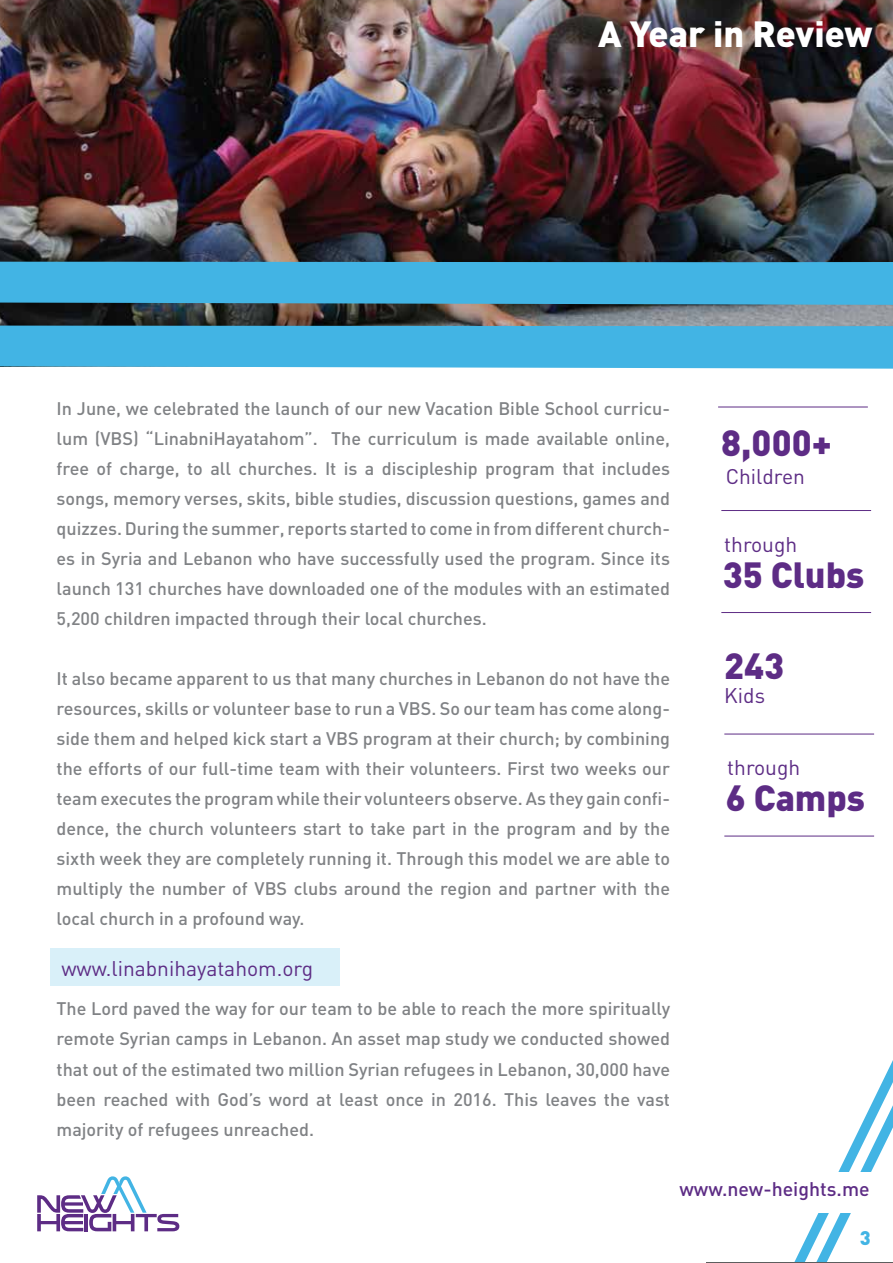
<style>
.page{position:relative;width:893px;height:1263px;background:#fff}
.page>*{position:absolute;margin:0;border:0;box-sizing:border-box;transform-origin:0 0}
.t1{font:900 36px "DIN";color:#5d2c85}
.t2{font:900 36px "DIN";color:#fff}
.t3{font:21px "DIN";color:#5d2c85}
.t4{font:500 19.5px "DIN";color:#5d2c85}
.t5{font:900 19.5px "DIN";color:#42b4e4}
.t6{font:500 18px/30px "DIN";color:#808285;text-align:justify}
</style>
<div class="page">
<div style="left:51px;top:948px;width:289px;height:38px;background:#d9f0f9"></div>
<svg style="left:794px;top:1060px;width:99px;height:202px"></svg>
<div style="left:525px;top:1172px;width:368px;height:40px;background:#fff"></div>
<svg style="left:37px;top:1176px;width:142px;height:55px"></svg>
<hr style="left:706px;top:1262px;width:187px;height:1px;background:#5d5e5e">
<img style="left:0;top:0;width:893px;height:325px">
<div style="left:0;top:262px;width:893px;height:43px;background:#42b4e4"></div>
<svg style="left:0;top:325px;width:893px;height:44px;background:#48b4e2"></svg>
<hr style="left:721px;top:510px;width:150px;height:1px;background:#5d2c85">
<hr style="left:721px;top:612px;width:150px;height:1px;background:#5d2c85">
<hr style="left:724px;top:734px;width:150px;height:1px;background:#5d2c85">
<hr style="left:724px;top:836px;width:150px;height:1px;background:#5d2c85">
<hr style="left:718px;top:407px;width:150px;height:1px;background:#5d2c85">
<h1 class="t2" style="left:598px;top:10px;width:276px">A Year in Review</h1>
<p class="t6" style="left:57px;top:393px;width:615px">In June, we celebrated the launch of our new Vacation Bible School curricu&shy;lum (VBS) “LinabniHayatahom”. The curriculum is made available online, free of charge, to all churches. It is a discipleship program that includes songs, memory verses, skits, bible studies, discussion questions, games and quizzes. During the summer, reports started to come in from different church&shy;es in Syria and Lebanon who have successfully used the program. Since its launch 131 churches have downloaded one of the modules with an estimated 5,200 children impacted through their local churches.</p>
<p class="t6" style="left:57px;top:663px;width:615px">It also became apparent to us that many churches in Lebanon do not have the resources, skills or volunteer base to run a VBS. So our team has come along&shy;side them and helped kick start a VBS program at their church; by combining the efforts of our full-time team with their volunteers. First two weeks our team executes the program while their volunteers observe. As they gain confi&shy;dence, the church volunteers start to take part in the program and by the sixth week they are completely running it. Through this model we are able to multiply the number of VBS clubs around the region and partner with the local church in a profound way.</p>
<p class="t3" style="left:61px;top:956px;width:253px">www.linabnihayatahom.org</p>
<p class="t6" style="left:57px;top:993px;width:615px">The Lord paved the way for our team to be able to reach the more spiritually remote Syrian camps in Lebanon. An asset map study we conducted showed that out of the estimated two million Syrian refugees in Lebanon, 30,000 have been reached with God’s word at least once in 2016. This leaves the vast majority of refugees unreached.</p>
<h1 class="t1" style="left:721px;top:419px;width:112px">8,000+</h1>
<p class="t3" style="left:726px;top:464px;width:81px">Children</p>
<p class="t3" style="left:724px;top:531px;width:75px">through</p>
<h1 class="t1" style="left:723px;top:551px;width:143px">35 Clubs</h1>
<h1 class="t1" style="left:724px;top:642px;width:62px">243</h1>
<p class="t3" style="left:724px;top:683px;width:42px">Kids</p>
<p class="t3" style="left:727px;top:755px;width:75px">through</p>
<h1 class="t1" style="left:726px;top:774px;width:141px">6 Camps</h1>
<p class="t4" style="left:679px;top:1177px;width:192px">www.new-heights.me</p>
<p class="t5" style="left:860px;top:1225px;width:12px">3</p>
</div>
